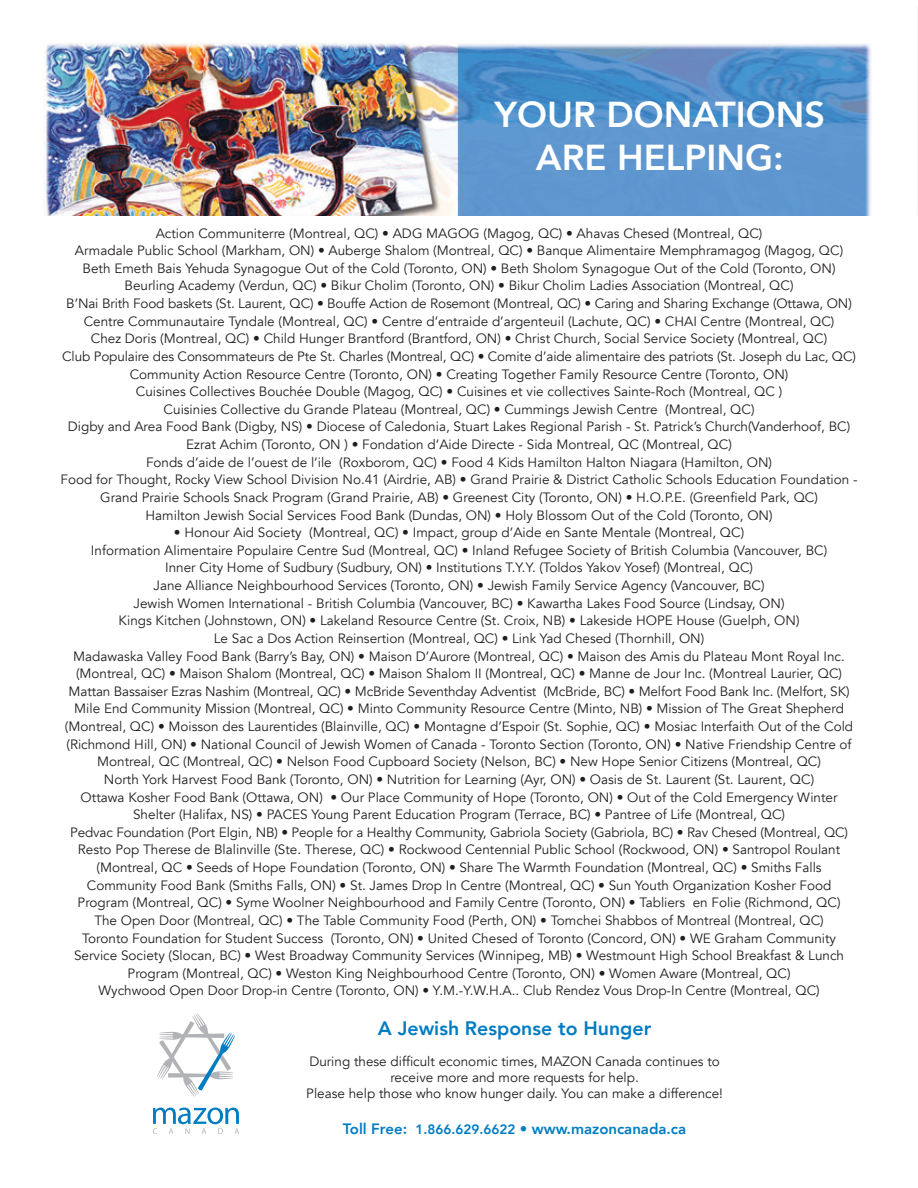
<style>
.page{position:relative;width:918px;height:1188px;background:#fff}
.page>*{position:absolute;margin:0;border:0;box-sizing:border-box;transform-origin:0 0}
.t1{font:800 36px "Avenir";color:#fff}
.t2{font:800 19.5px "Avenir";color:#007cc2}
.t3{font:800 15px "Avenir";color:#007cc2}
.t4{font:13.5px/17.7px "Avenir";color:#231f20;text-align:center}
.s1{font-size:13.5px}
</style>
<div class="page">
<img style="left:43px;top:42px;width:829px;height:174px">
<svg style="left:153px;top:1108px;width:86px;height:26px"></svg>
<svg style="left:157px;top:1013px;width:78px;height:84px"></svg>
<p class="t1" style="left:494px;top:86px;width:332px">YOUR DONATIONS</p>
<p class="t1" style="left:536px;top:129px;width:250px">ARE HELPING:</p>
<p class="t4" style="left:156px;top:224px;width:608px">Action Communiterre (Montreal, QC) • ADG MAGOG (Magog, QC) • Ahavas Chesed (Montreal, QC)</p>
<p class="t4" style="left:75px;top:242px;width:770px">Armadale Public School (Markham, ON) • Auberge Shalom (Montreal, QC) • Banque Alimentaire Memphramagog (Magog, QC)</p>
<p class="t4" style="left:83px;top:260px;width:754px">Beth Emeth Bais Yehuda Synagogue Out of the Cold (Toronto, ON) • Beth Sholom Synagogue Out of the Cold (Toronto, ON)</p>
<p class="t4" style="left:125px;top:277px;width:670px">Beurling Academy (Verdun, QC) • Bikur Cholim (Toronto, ON) • Bikur Cholim Ladies Association (Montreal, QC)</p>
<p class="t4" style="left:66px;top:295px;width:787px">B’Nai Brith Food baskets (St. Laurent, QC) • Bouffe Action de Rosemont (Montreal, QC) • Caring and Sharing Exchange (Ottawa, ON)</p>
<p class="t4" style="left:84px;top:312px;width:752px">Centre Communautaire Tyndale (Montreal, QC) • Centre d’entraide d’argenteuil (Lachute, QC) • CHAI Centre (Montreal, QC)</p>
<p class="t4" style="left:91px;top:330px;width:738px">Chez Doris (Montreal, QC) • Child Hunger Brantford (Brantford, ON) • Christ Church, Social Service Society (Montreal, QC)</p>
<p class="t4" style="left:62px;top:348px;width:795px">Club Populaire des Consommateurs de Pte St. Charles (Montreal, QC) • Comite d’aide alimentaire des patriots (St. Joseph du Lac, QC)</p>
<p class="t4" style="left:130px;top:365px;width:660px">Community Action Resource Centre (Toronto, ON) • Creating Together Family Resource Centre (Toronto, ON)</p>
<p class="t4" style="left:136px;top:383px;width:648px">Cuisines Collectives Bouchée Double (Magog, QC) • Cuisines et vie collectives Sainte-Roch (Montreal, QC )</p>
<p class="t4" style="left:164px;top:401px;width:592px">Cuisinies Collective du Grande Plateau (Montreal, QC) • Cummings Jewish Centre (Montreal, QC)</p>
<p class="t4" style="left:68px;top:418px;width:784px">Digby and Area Food Bank (Digby, NS) • Diocese of Caledonia, Stuart Lakes Regional Parish - St. Patrick’s Church(Vanderhoof, BC)</p>
<p class="t4" style="left:186px;top:436px;width:547px">Ezrat Achim (Toronto, ON ) • Fondation d’Aide Directe - Sida Montreal, QC (Montreal, QC)</p>
<p class="t4" style="left:146px;top:453px;width:628px">Fonds d’aide de l’ouest de l’ile (Roxborom, QC) • Food 4 Kids Hamilton Halton Niagara (Hamilton, ON)</p>
<p class="t4" style="left:61px;top:471px;width:798px">Food for Thought, Rocky View School Division No.41 (Airdrie, AB) • Grand Prairie &amp; District Catholic Schools Education Foundation -<br>Grand Prairie Schools Snack Program (Grand Prairie, AB) • Greenest City (Toronto, ON) • H.O.P.E. (Greenfield Park, QC)</p>
<p class="t4" style="left:146px;top:506px;width:629px">Hamilton Jewish Social Services Food Bank (Dundas, ON) • Holy Blossom Out of the Cold (Toronto, ON)</p>
<p class="t4" style="left:174px;top:524px;width:572px">• Honour Aid Society (Montreal, QC) • Impact, group d’Aide en Sante Mentale (Montreal, QC)</p>
<p class="t4" style="left:91px;top:542px;width:738px">Information Alimentaire Populaire Centre Sud (Montreal, QC) • Inland Refugee Society of British Columbia (Vancouver, BC)</p>
<p class="t4" style="left:165px;top:559px;width:589px">Inner City Home of Sudbury (Sudbury, ON) • Institutions T.Y.Y. (Toldos Yakov Yosef) (Montreal, QC)</p>
<p class="t4" style="left:154px;top:577px;width:612px">Jane Alliance Neighbourhood Services (Toronto, ON) • Jewish Family Service Agency (Vancouver, BC)</p>
<p class="t4" style="left:134px;top:594px;width:652px">Jewish Women International - British Columbia (Vancouver, BC) • Kawartha Lakes Food Source (Lindsay, ON)</p>
<p class="t4" style="left:119px;top:612px;width:682px">Kings Kitchen (Johnstown, ON) • Lakeland Resource Centre (St. Croix, NB) • Lakeside HOPE House (Guelph, ON)</p>
<p class="t4" style="left:214px;top:630px;width:492px">Le Sac a Dos Action Reinsertion (Montreal, QC) • Link Yad Chesed (Thornhill, ON)</p>
<p class="t4" style="left:73px;top:647px;width:773px;text-align:left">Madawaska Valley Food Bank (Barry’s Bay, ON) • Maison D’Aurore (Montreal, QC) • Maison des Amis du Plateau Mont Royal Inc. (Montreal, QC) • Maison Shalom (Montreal, QC) • Maison Shalom II (Montreal, QC) • Manne de Jour Inc. (Montreal Laurier, QC)</p>
<p class="t4" style="left:69px;top:683px;width:782px">Mattan Bassaiser Ezras Nashim (Montreal, QC) • McBride Seventhday Adventist (McBride, BC) • Melfort Food Bank Inc. (Melfort, SK)</p>
<p class="t4" style="left:65px;top:700px;width:790px">Mile End Community Mission (Montreal, QC) • Minto Community Resource Centre (Minto, NB) • Mission of The Great Shepherd (Montreal, QC) • Moisson des Laurentides (Blainville, QC) • Montagne d’Espoir (St. Sophie, QC) • Mosiac Interfaith Out of the Cold (Richmond Hill, ON) • National Council of Jewish Women of Canada - Toronto Section (Toronto, ON) • Native Friendship Centre of Montreal, QC (Montreal, QC) • Nelson Food Cupboard Society (Nelson, BC) • New Hope Senior Citizens (Montreal, QC)</p>
<p class="t4" style="left:104px;top:771px;width:712px">North York Harvest Food Bank (Toronto, ON) • Nutrition for Learning (Ayr, ON) • Oasis de St. Laurent (St. Laurent, QC)</p>
<p class="t4" style="left:81px;top:788px;width:758px">Ottawa Kosher Food Bank (Ottawa, ON) • Our Place Community of Hope (Toronto, ON) • Out of the Cold Emergency Winter</p>
<p class="t4" style="left:133px;top:806px;width:653px">Shelter (Halifax, NS) • PACES Young Parent Education Program (Terrace, BC) • Pantree of Life (Montreal, QC)</p>
<p class="t4" style="left:70px;top:824px;width:780px">Pedvac Foundation (Port Elgin, NB) • People for a Healthy Community, Gabriola Society (Gabriola, BC) • Rav Chesed (Montreal, QC)</p>
<p class="t4" style="left:78px;top:841px;width:764px">Resto Pop Therese de Blalinville (Ste. Therese, QC) • Rockwood Centennial Public School (Rockwood, ON) • Santropol Roulant</p>
<p class="t4" style="left:97px;top:859px;width:727px">(Montreal, QC • Seeds of Hope Foundation (Toronto, ON) • Share The Warmth Foundation (Montreal, QC) • Smiths Falls</p>
<p class="t4" style="left:87px;top:876px;width:746px">Community Food Bank (Smiths Falls, ON) • St. James Drop In Centre (Montreal, QC) • Sun Youth Organization Kosher Food</p>
<p class="t4" style="left:78px;top:894px;width:764px">Program (Montreal, QC) • Syme Woolner Neighbourhood and Family Centre (Toronto, ON) • Tabliers en Folie (Richmond, QC)</p>
<p class="t4" style="left:94px;top:912px;width:731px">The Open Door (Montreal, QC) • The Table Community Food (Perth, ON) • Tomchei Shabbos of Montreal (Montreal, QC)</p>
<p class="t4" style="left:82px;top:929px;width:756px">Toronto Foundation for Student Success (Toronto, ON) • United Chesed of Toronto (Concord, ON) • WE Graham Community</p>
<p class="t4" style="left:74px;top:947px;width:772px">Service Society (Slocan, BC) • West Broadway Community Services (Winnipeg, MB) • Westmount High School Breakfast &amp; Lunch</p>
<p class="t4" style="left:128px;top:965px;width:664px">Program (Montreal, QC) • Weston King Neighbourhood Centre (Toronto, ON) • Women Aware (Montreal, QC)</p>
<p class="t4" style="left:98px;top:982px;width:723px">Wychwood Open Door Drop-in Centre (Toronto, ON) • Y.M.-Y.W.H.A.. Club Rendez Vous Drop-In Centre (Montreal, QC)</p>
<p class="t2" style="left:378px;top:1013px;width:275px">A Jewish Response to Hunger</p>
<p class="t4" style="left:309px;top:1053px;width:412px">During these difficult economic times, MAZON Canada continues to</p>
<p class="t4" style="left:390px;top:1069px;width:250px">receive more and more requests for help.</p>
<p class="t4" style="left:306px;top:1085px;width:418px">Please help those who know hunger daily. You can make a difference!</p>
<p class="t3" style="left:343px;top:1117px;width:345px">Toll Free: <span class="s1">1.866.629.6622</span> • www.mazoncanada.ca</p>
</div>
